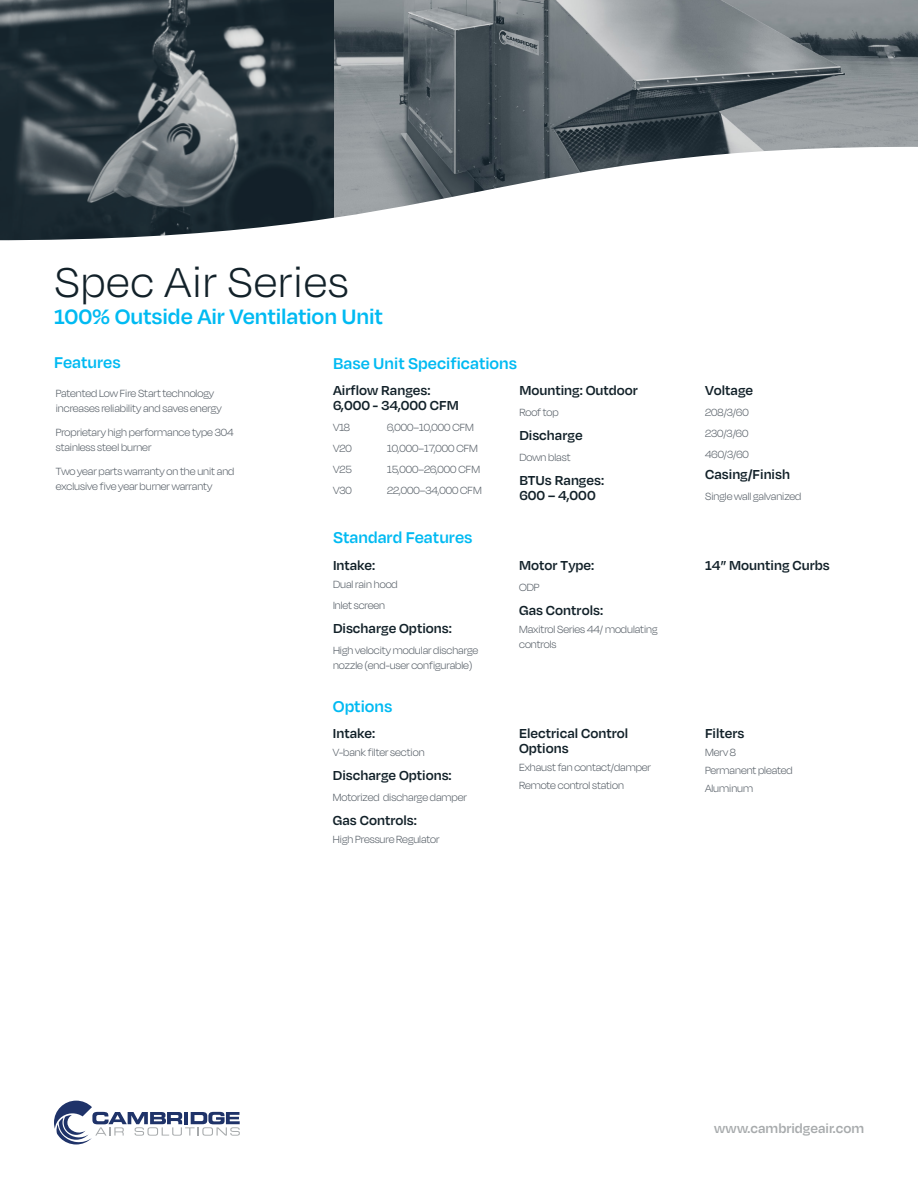
<style>
.page{position:relative;width:918px;height:1188px;background:#fff}
.page>*{position:absolute;margin:0;border:0;box-sizing:border-box;transform-origin:0 0}
.t1{font:300 48px "Degular";color:#122129}
.t2{font:600 24px "Degular";letter-spacing:-.01em;color:#00baf2}
.t3{font:600 18px "Degular";color:#00baf2}
.t4{font:600 15px/15px "Degular";color:#122129}
.t5{font:600 15px "Degular";color:#a7aaac}
.t6{font:300 12px/15px "Degular Display";color:#596169}
</style>
<div class="page">
<img style="left:334px;top:0;width:584px;height:144px">
<img style="left:0;top:0;width:334px;height:144px">
<svg style="left:54px;top:1101px;width:186px;height:44px"></svg>
<svg style="left:0;top:144px;width:918px;height:97px"></svg>
<p class="t1" style="left:54px;top:254px;width:297px">Spec Air Series</p>
<p class="t2" style="left:54px;top:302px;width:330px">100% Outside Air Ventilation Unit</p>
<p class="t3" style="left:54px;top:351px;width:68px">Features</p>
<p class="t6" style="left:56px;top:385px;width:167px">Patented Low Fire Start technology increases reliability and saves energy</p>
<p class="t6" style="left:56px;top:424px;width:179px">Proprietary high performance type 304 stainless steel burner</p>
<p class="t6" style="left:56px;top:463px;width:180px">Two year parts warranty on the unit and exclusive five year burner warranty</p>
<p class="t3" style="left:333px;top:352px;width:186px">Base Unit Specifications</p>
<p class="t4" style="left:333px;top:382px;width:127px">Airflow Ranges:<br>6,000 - 34,000 CFM</p>
<p class="t6" style="left:333px;top:420px;width:18px">V18</p>
<p class="t6" style="left:387px;top:420px;width:88px">6,000–10,000 CFM</p>
<p class="t6" style="left:333px;top:441px;width:20px">V20</p>
<p class="t6" style="left:387px;top:441px;width:92px">10,000–17,000 CFM</p>
<p class="t6" style="left:333px;top:462px;width:20px">V25</p>
<p class="t6" style="left:387px;top:462px;width:94px">15,000–26,000 CFM</p>
<p class="t6" style="left:333px;top:483px;width:20px">V30</p>
<p class="t6" style="left:387px;top:483px;width:96px">22,000–34,000 CFM</p>
<p class="t4" style="left:519px;top:382px;width:120px">Mounting: Outdoor</p>
<p class="t6" style="left:519px;top:405px;width:41px">Roof top</p>
<p class="t4" style="left:519px;top:427px;width:65px">Discharge</p>
<p class="t6" style="left:519px;top:450px;width:53px">Down blast</p>
<p class="t4" style="left:519px;top:472px;width:86px">BTUs Ranges:<br>600 – 4,000</p>
<p class="t3" style="left:333px;top:527px;width:141px">Standard Features</p>
<p class="t4" style="left:333px;top:557px;width:44px">Intake:</p>
<p class="t6" style="left:333px;top:574px;width:66px;line-height:21px">Dual rain hood<br>Inlet screen</p>
<p class="t4" style="left:333px;top:620px;width:120px">Discharge Options:</p>
<p class="t6" style="left:333px;top:643px;width:147px">High velocity modular discharge nozzle (end-user configurable)</p>
<p class="t3" style="left:333px;top:695px;width:61px">Options</p>
<p class="t4" style="left:333px;top:725px;width:44px">Intake:</p>
<p class="t6" style="left:333px;top:745px;width:93px">V-bank filter section</p>
<p class="t4" style="left:333px;top:767px;width:120px">Discharge Options:</p>
<p class="t6" style="left:333px;top:790px;width:135px">Motorized discharge damper</p>
<p class="t4" style="left:333px;top:812px;width:86px">Gas Controls:</p>
<p class="t6" style="left:333px;top:832px;width:108px">High Pressure Regulator</p>
<p class="t4" style="left:519px;top:557px;width:77px">Motor Type:</p>
<p class="t6" style="left:519px;top:580px;width:22px">ODP</p>
<p class="t4" style="left:519px;top:602px;width:86px">Gas Controls:</p>
<p class="t6" style="left:519px;top:622px;width:140px">Maxitrol Series 44/ modulating controls</p>
<p class="t4" style="left:519px;top:725px;width:111px">Electrical Control<br>Options</p>
<p class="t6" style="left:519px;top:758px;width:133px;line-height:18px">Exhaust fan contact/damper<br>Remote control station</p>
<p class="t4" style="left:705px;top:382px;width:50px">Voltage</p>
<p class="t6" style="left:705px;top:402px;width:45px;line-height:21px;text-align:justify">208/3/60<br>230/3/60<br>460/3/60</p>
<p class="t4" style="left:705px;top:466px;width:86px">Casing/Finish</p>
<p class="t6" style="left:705px;top:489px;width:98px">Single wall galvanized</p>
<p class="t4" style="left:705px;top:557px;width:126px">14” Mounting Curbs</p>
<p class="t4" style="left:705px;top:725px;width:41px">Filters</p>
<p class="t6" style="left:705px;top:743px;width:89px;line-height:18px">Merv 8<br>Permanent pleated<br>Aluminum</p>
<p class="t5" style="left:714px;top:1119px;width:151px">www.cambridgeair.com</p>
</div>
